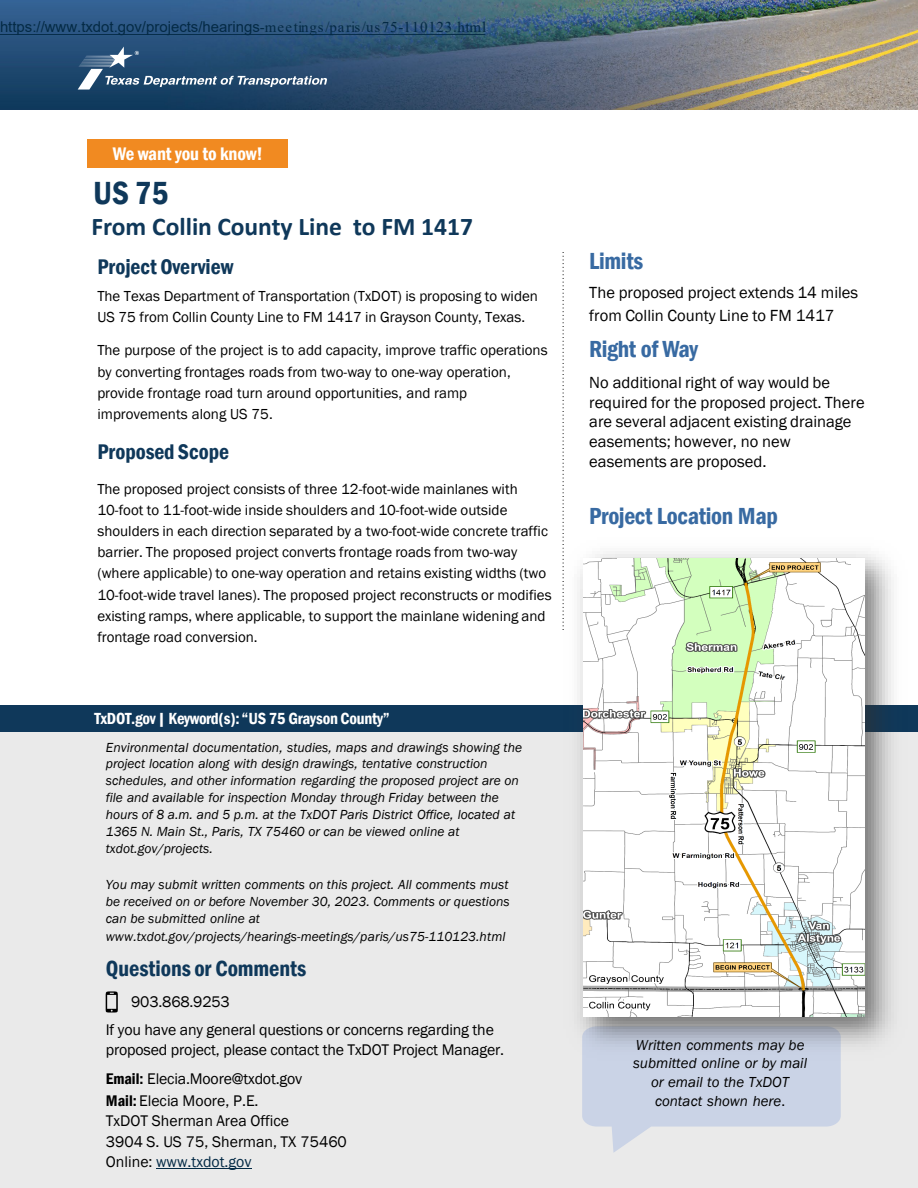
<style>
.page{position:relative;width:918px;height:1188px;background:#fff}
.page>*{position:absolute;margin:0;border:0;box-sizing:border-box;transform-origin:0 0}
.t1{font:600 condensed 33px "Franklin Gothic";color:#0f385a}
.t2{font:700 25.5px "Calibri";color:#0f385a}
.t3{font:600 condensed 24px "Franklin Gothic";letter-spacing:-.015em;color:#386aa2}
.t4{font:600 condensed 22.5px "Franklin Gothic";color:#0f385a}
.t5{font:600 condensed 21.75px "Franklin Gothic";color:#0f385a}
.t6{font:600 condensed 18.75px "Franklin Gothic";letter-spacing:-.01em;color:#fff}
.t7{font:16.5px/19.8px "Franklin Gothic";color:#000}
.t8{font:600 condensed 16.5px "Franklin Gothic";letter-spacing:-.015em;color:#fff}
.t9{font:15.9px/20.1px "Franklin Gothic";letter-spacing:-.01em;color:#000}
.t10{font:15.9px "Franklin Gothic";color:#042a45}
.t11{font:15px/21px "Franklin Gothic";color:#000}
.t12{font:italic 15px/18.8px "Franklin Gothic";color:#000;text-align:center}
.t13{font:15px "Arial";color:#042a45}
.t14{font:italic 13.5px/16.8px "Franklin Gothic";color:#000}
.s1{font-family:"Times New Roman"}
.s2{font-weight:600;font-stretch:condensed}
.s3{color:#000}
.s4{font-style:normal}
</style>
<div class="page">
<img style="left:0;top:0;width:918px;height:109px">
<div style="left:0;top:720px;width:918px;height:468px;background:#eaeaea"></div>
<svg style="left:563px;top:252px;width:1px;height:282px"></svg>
<hr style="left:156px;top:1169px;width:96px;height:1px;background:#042a45">
<div style="left:88px;top:139px;width:200px;height:29px;background:#f18a21"></div>
<div style="left:0;top:705px;width:918px;height:26px;background:#0f385a"></div>
<svg style="left:106px;top:991px;width:12px;height:22px"></svg>
<svg style="left:78px;top:47px;width:249px;height:43px"></svg>
<svg style="left:582px;top:1063px;width:259px;height:90px"></svg>
<img style="left:561px;top:536px;width:350px;height:527px">
<img style="left:584px;top:558px;width:281px;height:459px">
<svg style="left:0;top:34px;width:485px;height:1px"></svg>
<p class="t13" style="left:0;top:17px;width:488px">https://www.txdot.gov/projects/hearings<span class="s1">-meetings/pa ris/us 75-110123.html</span></p>
<p class="t6" style="left:113px;top:141px;width:152px">We want you to know!</p>
<p class="t1" style="left:93px;top:171px;width:77px">US 75</p>
<p class="t2" style="left:92px;top:209px;width:383px">From Collin County Line to FM 1417</p>
<p class="t5" style="left:97px;top:253px;width:138px">Project Overview</p>
<p class="t11" style="left:97px;top:286px;width:442px">The Texas Department of Transportation (TxDOT) is proposing to widen<br>US 75 from Collin County Line to FM 1417 in Grayson County, Texas.</p>
<p class="t11" style="left:97px;top:340px;width:452px">The purpose of the project is to add capacity, improve traffic operations by converting frontages roads from two-way to one-way operation, provide frontage road turn around opportunities, and ramp improvements along US 75.</p>
<p class="t5" style="left:97px;top:437px;width:133px">Proposed Scope</p>
<p class="t11" style="left:97px;top:479px;width:456px">The proposed project consists of three 12-foot-wide mainlanes with 10-foot to 11-foot-wide inside shoulders and 10-foot-wide outside shoulders in each direction separated by a two-foot-wide concrete traffic barrier. The proposed project converts frontage roads from two-way (where applicable) to one-way operation and retains existing widths (two 10-foot-wide travel lanes). The proposed project reconstructs or modifies existing ramps, where applicable, to support the mainlane widening and frontage road conversion.</p>
<p class="t8" style="left:94px;top:707px;width:297px">TxDOT.gov | Keyword(s): “US 75 Grayson County”</p>
<p class="t14" style="left:106px;top:739px;width:418px">Environmental documentation, studies, maps and drawings showing the project location along with design drawings, tentative construction schedules, and other information regarding the proposed project are on file and available for inspection Monday through Friday between the hours of 8 a.m. and 5 p.m. at the TxDOT Paris District Office, located at 1365 N. Main St., Paris, TX 75460 or can be viewed online at txdot.gov/projects.</p>
<p class="t14" style="left:106px;top:877px;width:405px;text-align:justify">You may submit written comments on this project. All comments must be received on or before November 30, 2023. Comments or questions can be submitted online at</p>
<p class="t14" style="left:106px;top:929px;width:401px">www.txdot.gov/projects/hearings-meetings/paris/us75-110123.html</p>
<p class="t4" style="left:106px;top:953px;width:202px">Questions or Comments</p>
<p class="t9" style="left:131px;top:992px;width:100px">903.868.9253</p>
<p class="t9" style="left:106px;top:1020px;width:400px">If you have any general questions or concerns regarding the proposed project, please contact the TxDOT Project Manager.</p>
<p class="t9" style="left:106px;top:1069px;width:198px"><span class="s2">Email:</span> Elecia.Moore@txdot.gov</p>
<p class="t9" style="left:106px;top:1091px;width:154px"><span class="s2">Mail:</span> Elecia Moore, P.E.</p>
<p class="t9" style="left:106px;top:1111px;width:185px">TxDOT Sherman Area Office</p>
<p class="t9" style="left:106px;top:1132px;width:243px">3904 S. US 75, Sherman, TX 75460</p>
<p class="t10" style="left:106px;top:1152px;width:147px"><span class="s3">Online:</span> www.txdot.gov</p>
<p class="t3" style="left:589px;top:245px;width:55px">Limits</p>
<p class="t7" style="left:589px;top:281px;width:271px;line-height:23.1px">The proposed project extends 14 miles from Collin County Line to FM 1417</p>
<p class="t3" style="left:589px;top:333px;width:110px">Right of Way</p>
<p class="t7" style="left:589px;top:373px;width:277px">No additional right of way would be required for the proposed project. There are several adjacent existing drainage easements; however, no new easements are proposed.</p>
<p class="t3" style="left:589px;top:500px;width:190px">Project Location Map</p>
<p class="t12" style="left:633px;top:1036px;width:176px">Written comments may be submitted online or by mail or email to the TxDOT contact shown here<span class="s4">.</span></p>
</div>
